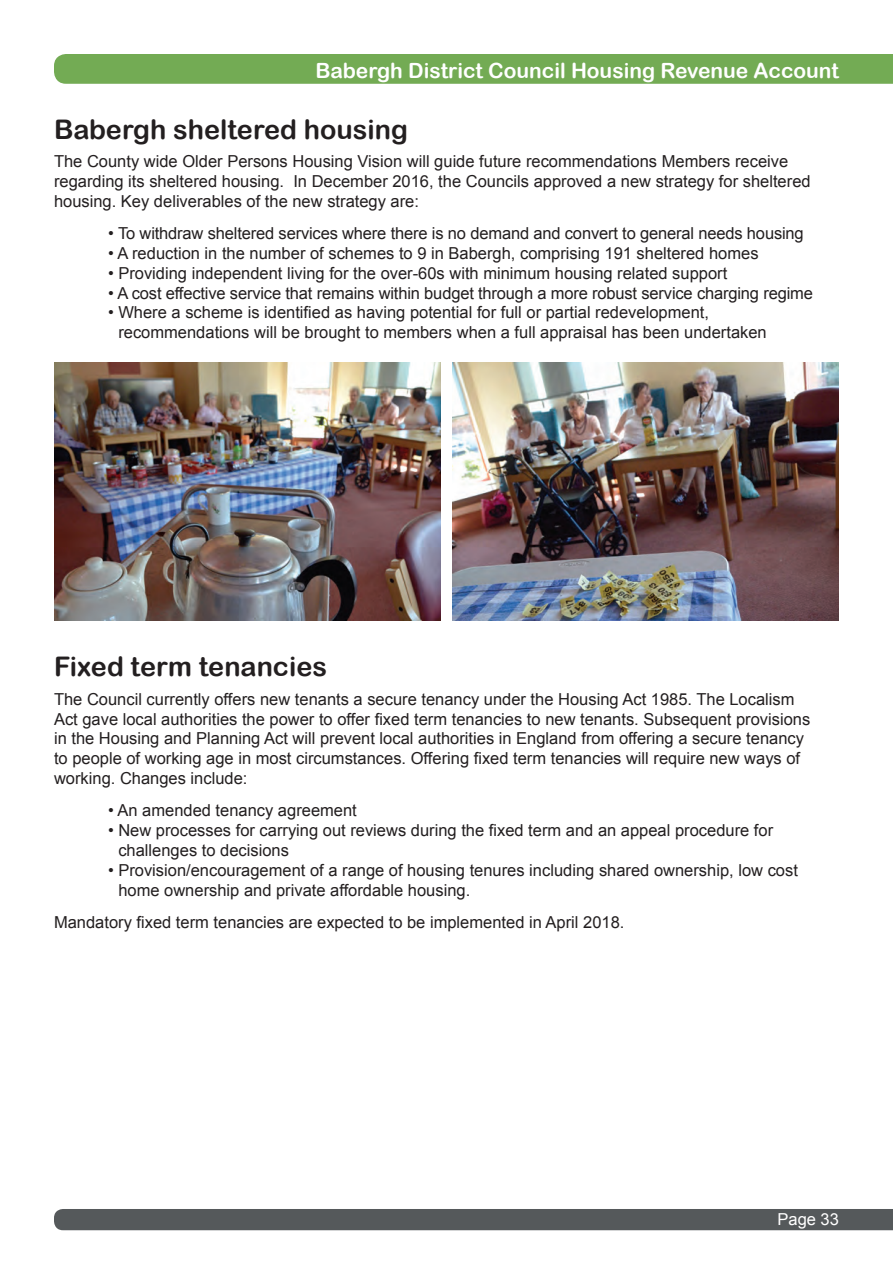
<style>
.page{position:relative;width:893px;height:1263px;background:#fff}
.page>*{position:absolute;margin:0;border:0;box-sizing:border-box;transform-origin:0 0}
.t1{font:27px "Arial Rounded MT Bold";color:#231f20}
.t2{font:21px "Arial Rounded MT Bold";color:#fff}
.t3{font:16.5px/19.8px "Arial";color:#231f20}
.t4{font:16.5px "Arial";color:#fff}
</style>
<div class="page">
<div style="left:54px;top:54px;width:839px;height:30px;background:#73ab54"></div>
<div style="left:54px;top:1209px;width:839px;height:21px;background:#55595b"></div>
<img style="left:54px;top:363px;width:386px;height:258px">
<img style="left:453px;top:363px;width:386px;height:258px">
<p class="t2" style="left:316px;top:58px;width:525px">Babergh District Council Housing Revenue Account</p>
<h1 class="t1" style="left:54px;top:113px;width:355px">Babergh sheltered housing</h1>
<p class="t3" style="left:54px;top:151px;width:758px">The County wide Older Persons Housing Vision will guide future recommendations Members receive regarding its sheltered housing. In December 2016, the Councils approved a new strategy for sheltered housing. Key deliverables of the new strategy are:</p>
<p class="t3" style="left:108px;top:224px;width:697px">• To withdraw sheltered services where there is no demand and convert to general needs housing</p>
<p class="t3" style="left:108px;top:243px;width:652px">• A reduction in the number of schemes to 9 in Babergh, comprising 191 sheltered homes</p>
<p class="t3" style="left:108px;top:263px;width:621px">• Providing independent living for the over-60s with minimum housing related support</p>
<p class="t3" style="left:108px;top:283px;width:706px">• A cost effective service that remains within budget through a more robust service charging regime</p>
<p class="t3" style="left:118px;top:303px;width:650px;text-indent:-10px">• Where a scheme is identified as having potential for full or partial redevelopment, recommendations will be brought to members when a full appraisal has been undertaken</p>
<h1 class="t1" style="left:54px;top:651px;width:274px">Fixed term tenancies</h1>
<p class="t3" style="left:54px;top:689px;width:758px">The Council currently offers new tenants a secure tenancy under the Housing Act 1985. The Localism Act gave local authorities the power to offer fixed term tenancies to new tenants. Subsequent provisions in the Housing and Planning Act will prevent local authorities in England from offering a secure tenancy to people of working age in most circumstances. Offering fixed term tenancies will require new ways of working. Changes include:</p>
<p class="t3" style="left:108px;top:801px;width:250px">• An amended tenancy agreement</p>
<p class="t3" style="left:118px;top:821px;width:656px;text-indent:-10px">• New processes for carrying out reviews during the fixed term and an appeal procedure for challenges to decisions</p>
<p class="t3" style="left:118px;top:860px;width:681px;text-indent:-10px">• Provision/encouragement of a range of housing tenures including shared ownership, low cost home ownership and private affordable housing.</p>
<p class="t3" style="left:54px;top:913px;width:572px">Mandatory fixed term tenancies are expected to be implemented in April 2018.</p>
<p class="t4" style="left:777px;top:1208px;width:63px">Page 33</p>
</div>
